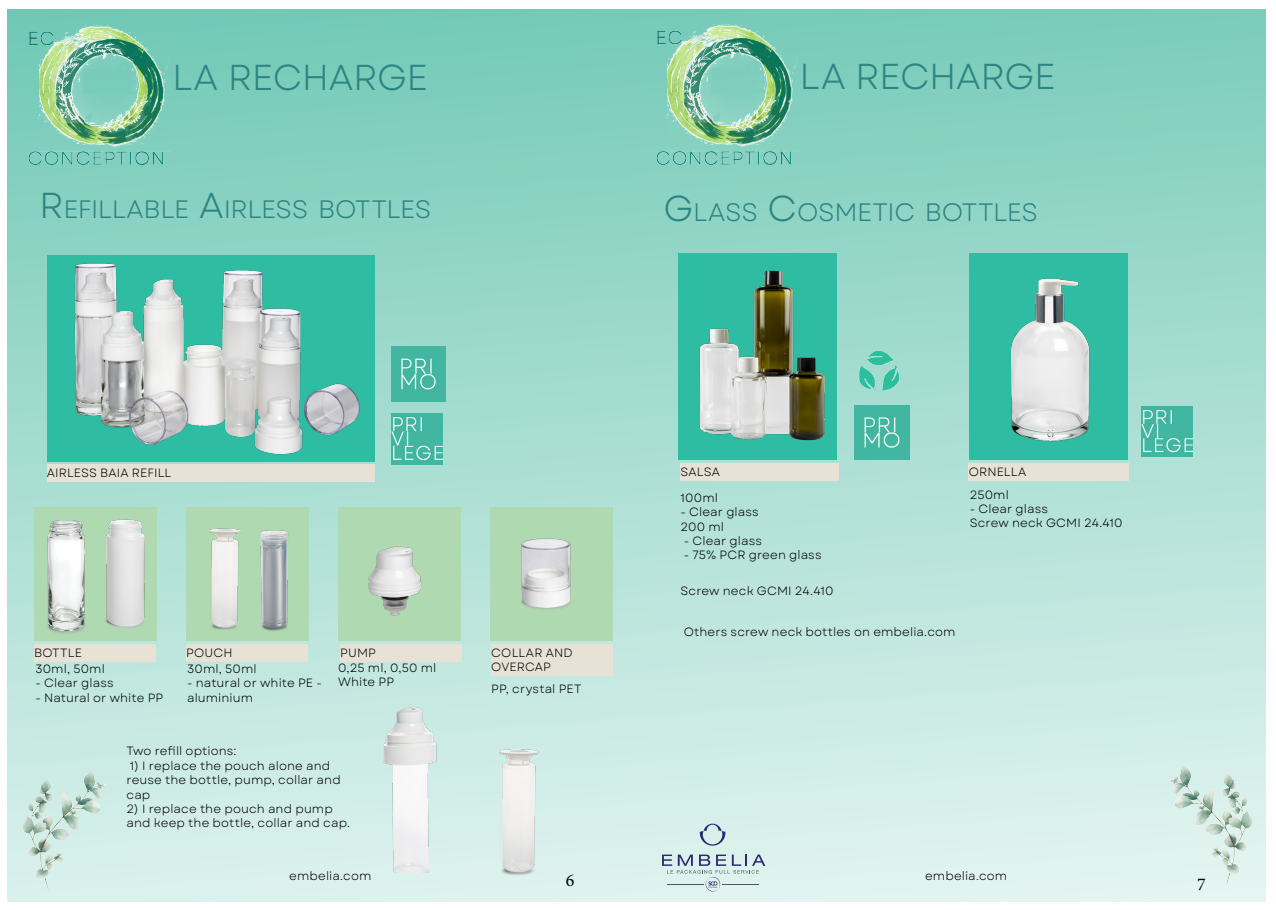
<style>
.page{position:relative;width:1276px;height:910px;background:#fff}
.page>*{position:absolute;margin:0;border:0;box-sizing:border-box;transform-origin:0 0}
.t1{font:36px "Garet";letter-spacing:-.015em;color:#2d8581}
.TITRE_OK{font:25.2px "Garet";letter-spacing:-.015em;color:#2d8581}
.t2{font:18px "Minion Pro";color:#010405}
.CARACTERISTIQUES{font:12px/14.4px "Garet";letter-spacing:.01em;color:#000}
.GAMME_PRIVILEGE{font:12px/14.4px "Garet";letter-spacing:.01em;color:#010405}
.s1{font-size:36px}
</style>
<div class="page">
<div style="left:7px;top:9px;width:1259px;height:892px;background:linear-gradient(to bottom,#76cab8,#e1f3ef)"></div>
<img style="left:21px;top:24px;width:149px;height:149px">
<img style="left:9px;top:749px;width:107px;height:152px">
<img style="left:1158px;top:744px;width:95px;height:152px">
<svg style="left:700px;top:824px;width:25px;height:22px"></svg>
<svg style="left:662px;top:855px;width:103px;height:37px;background:#c5d7da"></svg>
<img style="left:649px;top:23px;width:149px;height:149px">
<div style="left:47px;top:255px;width:327px;height:206px;background:#2ebca3"></div>
<div style="left:34px;top:507px;width:122px;height:134px;background:#afd9b0"></div>
<div style="left:186px;top:507px;width:122px;height:134px;background:#afd9b0"></div>
<div style="left:338px;top:507px;width:122px;height:134px;background:#afd9b0"></div>
<div style="left:490px;top:507px;width:122px;height:134px;background:#afd9b0"></div>
<img style="left:9px;top:517px;width:66px;height:133px">
<img style="left:75px;top:516px;width:98px;height:132px">
<img style="left:166px;top:519px;width:48px;height:118px">
<img style="left:214px;top:493px;width:120px;height:211px">
<img style="left:368px;top:546px;width:54px;height:70px">
<img style="left:521px;top:538px;width:50px;height:71px">
<img style="left:444px;top:737px;width:135px;height:140px">
<img style="left:391px;top:347px;width:55px;height:54px">
<div style="left:678px;top:253px;width:159px;height:206px;background:#2ebca3"></div>
<img style="left:677px;top:253px;width:148px;height:205px">
<div style="left:969px;top:253px;width:159px;height:206px;background:#2ebca3"></div>
<img style="left:855px;top:405px;width:54px;height:55px">
<img style="left:30px;top:221px;width:335px;height:241px">
<img style="left:1010px;top:278px;width:80px;height:164px">
<img style="left:376px;top:693px;width:65px;height:180px">
<img style="left:391px;top:414px;width:51px;height:50px">
<img style="left:856px;top:347px;width:48px;height:48px">
<img style="left:1141px;top:406px;width:51px;height:51px">
<div style="left:47px;top:465px;width:327px;height:17px;background:#e8e2d6"></div>
<div style="left:34px;top:644px;width:121px;height:18px;background:#e8e2d6"></div>
<div style="left:186px;top:644px;width:121px;height:18px;background:#e8e2d6"></div>
<div style="left:340px;top:644px;width:121px;height:18px;background:#e8e2d6"></div>
<div style="left:491px;top:644px;width:121px;height:32px;background:#e8e2d6"></div>
<div style="left:968px;top:463px;width:161px;height:18px;background:#e8e2d6"></div>
<div style="left:680px;top:463px;width:159px;height:18px;background:#e8e2d6"></div>
<h1 class="t1" style="left:172px;top:55px;width:251px">LA RECHARGE</h1>
<p class="TITRE_OK" style="left:39px;top:194px;width:393px"><span class="s1">R</span>EFILLABLE <span class="s1">A</span>IR LESS BOTTLES</p>
<h1 class="t1" style="left:799px;top:54px;width:251px">LA RECHARGE</h1>
<p class="TITRE_OK" style="left:663px;top:197px;width:376px"><span class="s1">G</span>LASS <span class="s1">C</span>OSMETIC BOTTLES</p>
<p class="GAMME_PRIVILEGE" style="left:47px;top:466px;width:126px">AIRLESS BAIA REFILL</p>
<p class="GAMME_PRIVILEGE" style="left:34px;top:646px;width:49px">BOTTLE</p>
<p class="GAMME_PRIVILEGE" style="left:186px;top:646px;width:48px">POUCH</p>
<p class="GAMME_PRIVILEGE" style="left:340px;top:646px;width:37px">PUMP</p>
<p class="GAMME_PRIVILEGE" style="left:491px;top:646px;width:83px">COLLAR AND<br>OVERCAP</p>
<p class="CARACTERISTIQUES" style="left:338px;top:661px;width:100px">0,25 ml, 0,50 ml</p>
<p class="CARACTERISTIQUES" style="left:338px;top:675px;width:57px">White PP</p>
<p class="CARACTERISTIQUES" style="left:35px;top:662px;width:71px">30ml, 50ml</p>
<p class="CARACTERISTIQUES" style="left:35px;top:676px;width:80px">- Clear glass</p>
<p class="CARACTERISTIQUES" style="left:35px;top:691px;width:129px">- Natural or white PP</p>
<p class="CARACTERISTIQUES" style="left:187px;top:662px;width:71px">30ml, 50ml</p>
<p class="CARACTERISTIQUES" style="left:187px;top:676px;width:136px">- natural or white PE - aluminium</p>
<p class="CARACTERISTIQUES" style="left:491px;top:681px;width:92px">PP, crystal PET</p>
<p class="CARACTERISTIQUES" style="left:126px;top:744px;width:111px">Two refill options:</p>
<p class="CARACTERISTIQUES" style="left:126px;top:759px;width:216px">1) I replace the pouch alone and reuse the bottle, pump, collar and cap</p>
<p class="CARACTERISTIQUES" style="left:126px;top:802px;width:225px">2) I replace the pouch and pump and keep the bottle, collar and cap.</p>
<p class="GAMME_PRIVILEGE" style="left:680px;top:465px;width:41px">SALSA</p>
<p class="GAMME_PRIVILEGE" style="left:968px;top:465px;width:59px">ORNELLA</p>
<p class="CARACTERISTIQUES" style="left:680px;top:491px;width:39px">100ml</p>
<p class="CARACTERISTIQUES" style="left:680px;top:505px;width:80px">- Clear glass</p>
<p class="CARACTERISTIQUES" style="left:680px;top:520px;width:45px">200 ml</p>
<p class="CARACTERISTIQUES" style="left:684px;top:534px;width:80px">- Clear glass</p>
<p class="CARACTERISTIQUES" style="left:684px;top:548px;width:139px">- 75% PCR green glass</p>
<p class="CARACTERISTIQUES" style="left:680px;top:584px;width:154px">Screw neck GCMI 24.410</p>
<p class="CARACTERISTIQUES" style="left:969px;top:488px;width:41px">250ml</p>
<p class="CARACTERISTIQUES" style="left:969px;top:502px;width:80px">- Clear glass</p>
<p class="CARACTERISTIQUES" style="left:969px;top:516px;width:154px">Screw neck GCMI 24.410</p>
<p class="CARACTERISTIQUES" style="left:684px;top:625px;width:273px">Others screw neck bottles on embelia.com</p>
<p class="CARACTERISTIQUES" style="left:289px;top:869px;width:84px">embelia.com</p>
<p class="CARACTERISTIQUES" style="left:925px;top:869px;width:84px">embelia.com</p>
<h3 class="t2" style="left:566px;top:868px;width:10px">6</h3>
<h3 class="t2" style="left:1197px;top:872px;width:10px">7</h3>
</div>
